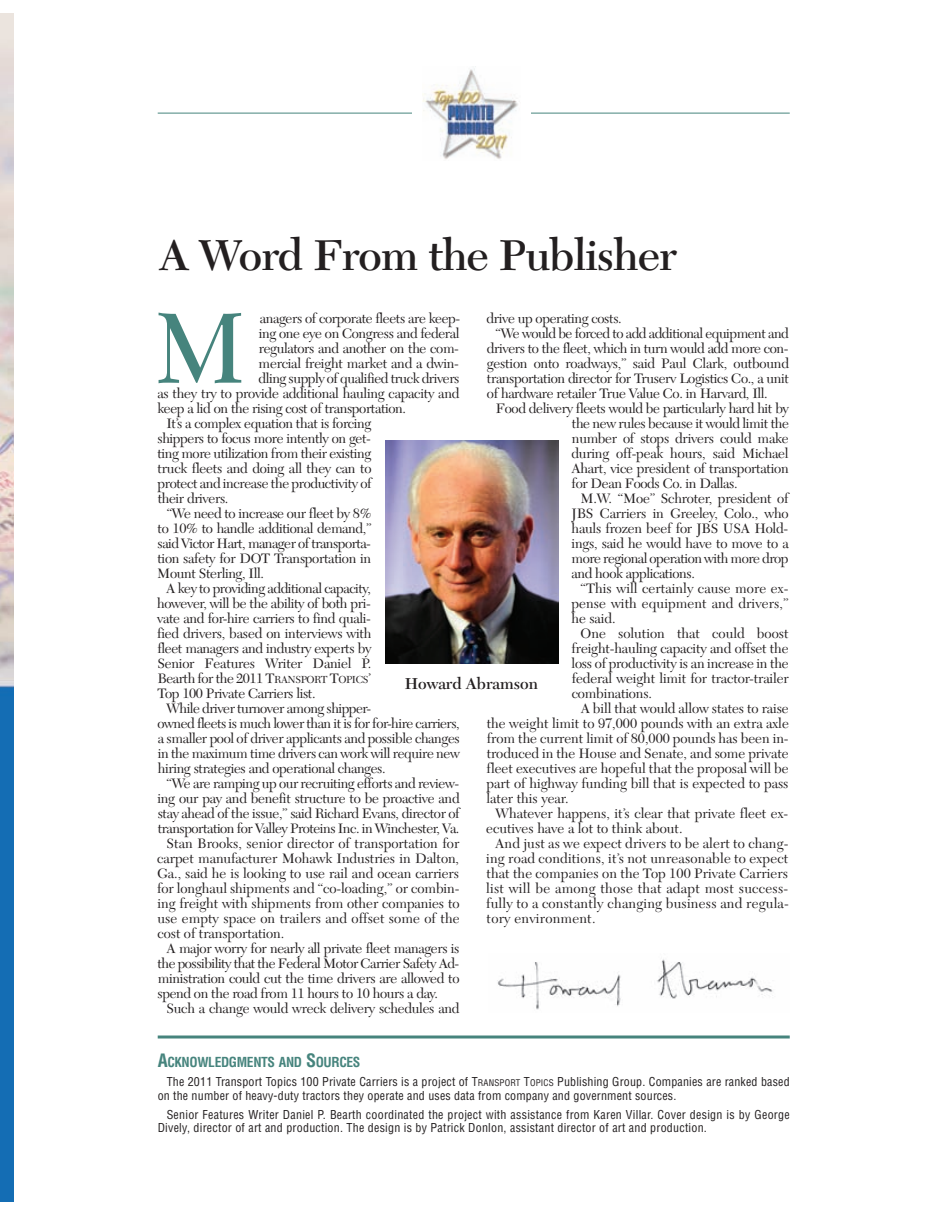
<style>
.page{position:relative;width:945px;height:1215px;background:#fff}
.page>*{position:absolute;margin:0;border:0;box-sizing:border-box;transform-origin:0 0}
.t1{font:104.55px "New Caledonia";color:#46847d}
.t2{font:600 45px "New Caledonia";letter-spacing:-.02em;color:#231f20}
.t3{font:600 16.5px "New Caledonia";color:#231f20}
.t4{font:14.25px "New Caledonia";letter-spacing:-.02em;color:#231f20}
.t5{font:14.25px "New Caledonia";color:#231f20}
.t6{font:14.25px "New Caledonia";letter-spacing:.005em;color:#231f20}
.t7{font:14.25px "New Caledonia";letter-spacing:.015em;color:#231f20}
.t8{font:14.25px "New Caledonia";letter-spacing:.01em;color:#231f20}
.t9{font:700 condensed 13.5px "Helvetica";letter-spacing:-.025em;color:#46847d}
.t10{font:condensed 12px/13.5px "Helvetica";letter-spacing:.02em;color:#231f20}
.s1{font-size:10.65px}
.s2{font-size:18px}
.s3{font-size:9px}
</style>
<div class="page">
<img style="left:0;top:14px;width:14px;height:1188px">
<hr style="left:158px;top:1036px;width:632px;height:3px;background:#46847d">
<hr style="left:158px;top:113px;width:632px;height:1px;background:#46847d">
<div style="left:412px;top:66px;width:119px;height:94px;background:#fff"></div>
<img style="left:422px;top:66px;width:96px;height:93px">
<img style="left:385px;top:441px;width:173px;height:223px">
<img style="left:497px;top:959px;width:276px;height:51px">
<h2 class="t2" style="left:159px;top:236px;width:519px">A Word From the Publisher</h2>
<h1 class="t1" style="left:152px;top:305px;width:98px">M</h1>
<p class="t4" style="left:260px;top:312px;width:202px">anagers of corporate fleets are keep-</p>
<p class="t4" style="left:487px;top:312px;width:137px">drive up operating costs.</p>
<p class="t4" style="left:496px;top:327px;width:295px">“We would be forced to add additional equipment and</p>
<p class="t4" style="left:487px;top:342px;width:303px">drivers to the fleet, which in turn would add more con-</p>
<p class="t4" style="left:487px;top:357px;width:304px">gestion onto roadways,” said Paul Clark, outbound</p>
<p class="t4" style="left:487px;top:372px;width:304px">transportation director for Truserv Logistics Co., a unit</p>
<p class="t4" style="left:487px;top:387px;width:282px">of hardware retailer True Value Co. in Harvard, Ill.</p>
<p class="t4" style="left:496px;top:402px;width:295px">Food delivery fleets would be particularly hard hit by</p>
<p class="t4" style="left:572px;top:417px;width:219px">the new rules because it would limit the</p>
<p class="t4" style="left:572px;top:432px;width:218px">number of stops drivers could make</p>
<p class="t4" style="left:572px;top:447px;width:219px">during off-peak hours, said Michael</p>
<p class="t4" style="left:572px;top:462px;width:219px">Ahart, vice president of transportation</p>
<p class="t4" style="left:572px;top:477px;width:168px">for Dean Foods Co. in Dallas.</p>
<p class="t4" style="left:581px;top:492px;width:210px">M.W. “Moe” Schroter, president of</p>
<p class="t4" style="left:572px;top:507px;width:219px">JBS Carriers in Greeley, Colo., who</p>
<p class="t4" style="left:572px;top:522px;width:218px">hauls frozen beef for JBS USA Hold-</p>
<p class="t4" style="left:572px;top:537px;width:219px">ings, said he would have to move to a</p>
<p class="t4" style="left:572px;top:552px;width:219px">more regional operation with more drop</p>
<p class="t4" style="left:572px;top:567px;width:125px">and hook applications.</p>
<p class="t6" style="left:580px;top:582px;width:210px">“This will certainly cause more ex-</p>
<p class="t6" style="left:571px;top:597px;width:219px">pense with equipment and drivers,”</p>
<p class="t4" style="left:572px;top:612px;width:46px">he said.</p>
<p class="t5" style="left:581px;top:627px;width:210px">One solution that could boost</p>
<p class="t4" style="left:572px;top:642px;width:219px">freight-hauling capacity and offset the</p>
<p class="t4" style="left:572px;top:657px;width:219px">loss of productivity is an increase in the</p>
<p class="t4" style="left:572px;top:672px;width:219px">federal weight limit for tractor-trailer</p>
<p class="t4" style="left:572px;top:687px;width:82px">combinations.</p>
<p class="t4" style="left:581px;top:702px;width:210px">A bill that would allow states to raise</p>
<p class="t5" style="left:487px;top:717px;width:304px">the weight limit to 97,000 pounds with an extra axle</p>
<p class="t4" style="left:487px;top:732px;width:303px">from the current limit of 80,000 pounds has been in-</p>
<p class="t4" style="left:487px;top:747px;width:303px">troduced in the House and Senate, and some private</p>
<p class="t5" style="left:487px;top:762px;width:304px">fleet executives are hopeful that the proposal will be</p>
<p class="t5" style="left:487px;top:777px;width:304px">part of highway funding bill that is expected to pass</p>
<p class="t5" style="left:487px;top:792px;width:84px">later this year.</p>
<p class="t5" style="left:496px;top:807px;width:294px">Whatever happens, it’s clear that private fleet ex-</p>
<p class="t5" style="left:486px;top:822px;width:198px">ecutives have a lot to think about.</p>
<p class="t8" style="left:495px;top:837px;width:295px">And just as we expect drivers to be alert to chang-</p>
<p class="t7" style="left:486px;top:852px;width:304px">ing road conditions, it’s not unreasonable to expect</p>
<p class="t6" style="left:486px;top:867px;width:303px">that the companies on the Top 100 Private Carriers</p>
<p class="t7" style="left:486px;top:882px;width:304px">list will be among those that adapt most success-</p>
<p class="t7" style="left:486px;top:897px;width:304px">fully to a constantly changing business and regula-</p>
<p class="t7" style="left:487px;top:912px;width:110px">tory environment.</p>
<p class="t4" style="left:259px;top:327px;width:202px">ing one eye on Congress and federal</p>
<p class="t4" style="left:259px;top:342px;width:202px">regulators and another on the com-</p>
<p class="t4" style="left:259px;top:357px;width:202px">mercial freight market and a dwin-</p>
<p class="t4" style="left:259px;top:372px;width:202px">dling supply of qualified truck drivers</p>
<p class="t4" style="left:157px;top:387px;width:303px">as they try to provide additional hauling capacity and</p>
<p class="t4" style="left:157px;top:402px;width:250px">keep a lid on the rising cost of transportation.</p>
<p class="t4" style="left:166px;top:417px;width:206px">It’s a complex equation that is forcing</p>
<p class="t4" style="left:157px;top:432px;width:215px">shippers to focus more intently on get-</p>
<p class="t4" style="left:157px;top:447px;width:216px">ting more utilization from their existing</p>
<p class="t4" style="left:158px;top:462px;width:215px">truck fleets and doing all they can to</p>
<p class="t4" style="left:158px;top:477px;width:216px">protect and increase the productivity of</p>
<p class="t4" style="left:158px;top:492px;width:72px">their drivers.</p>
<p class="t4" style="left:167px;top:507px;width:206px">“We need to increase our fleet by 8%</p>
<p class="t4" style="left:158px;top:522px;width:215px">to 10% to handle additional demand,”</p>
<p class="t4" style="left:158px;top:537px;width:215px">said Victor Hart, manager of transporta-</p>
<p class="t4" style="left:157px;top:552px;width:215px">tion safety for DOT Transportation in</p>
<p class="t4" style="left:157px;top:567px;width:108px">Mount Sterling, Ill.</p>
<p class="t4" style="left:166px;top:582px;width:206px">A key to providing additional capacity,</p>
<p class="t4" style="left:157px;top:597px;width:215px">however, will be the ability of both pri-</p>
<p class="t4" style="left:157px;top:612px;width:215px">vate and for-hire carriers to find quali-</p>
<p class="t4" style="left:157px;top:627px;width:216px">fied drivers, based on interviews with</p>
<p class="t4" style="left:157px;top:642px;width:215px">fleet managers and industry experts by</p>
<p class="t4" style="left:157px;top:657px;width:215px">Senior Features Writer Daniel P.</p>
<p class="t4" style="left:157px;top:672px;width:215px">Bearth for the 2011 T<span class="s1">RANSPORT</span> T<span class="s1">OPICS</span>’</p>
<p class="t4" style="left:158px;top:687px;width:160px">Top 100 Private Carriers list.</p>
<p class="t4" style="left:167px;top:702px;width:206px">While driver turnover among shipper-</p>
<p class="t4" style="left:158px;top:717px;width:304px">owned fleets is much lower than it is for for-hire carriers,</p>
<p class="t4" style="left:158px;top:732px;width:304px">a smaller pool of driver applicants and possible changes</p>
<p class="t4" style="left:158px;top:747px;width:304px">in the maximum time drivers can work will require new</p>
<p class="t4" style="left:158px;top:762px;width:229px">hiring strategies and operational changes.</p>
<p class="t4" style="left:167px;top:777px;width:294px">“We are ramping up our recruiting efforts and review-</p>
<p class="t4" style="left:158px;top:792px;width:304px">ing our pay and benefit structure to be proactive and</p>
<p class="t4" style="left:158px;top:807px;width:304px">stay ahead of the issue,” said Richard Evans, director of</p>
<p class="t4" style="left:158px;top:822px;width:303px">transportation for Valley Proteins Inc. in Winchester, Va.</p>
<p class="t6" style="left:166px;top:837px;width:294px">Stan Brooks, senior director of transportation for</p>
<p class="t4" style="left:157px;top:852px;width:303px">carpet manufacturer Mohawk Industries in Dalton,</p>
<p class="t4" style="left:157px;top:867px;width:303px">Ga., said he is looking to use rail and ocean carriers</p>
<p class="t4" style="left:157px;top:882px;width:304px">for longhaul shipments and “co-loading,” or combin-</p>
<p class="t4" style="left:158px;top:897px;width:304px">ing freight with shipments from other companies to</p>
<p class="t6" style="left:158px;top:912px;width:304px">use empty space on trailers and offset some of the</p>
<p class="t4" style="left:158px;top:927px;width:128px">cost of transportation.</p>
<p class="t4" style="left:167px;top:942px;width:295px">A major worry for nearly all private fleet managers is</p>
<p class="t4" style="left:158px;top:957px;width:303px">the possibility that the Federal Motor Carrier Safety Ad-</p>
<p class="t4" style="left:158px;top:972px;width:303px">ministration could cut the time drivers are allowed to</p>
<p class="t4" style="left:157px;top:987px;width:282px">spend on the road from 11 hours to 10 hours a day.</p>
<p class="t4" style="left:166px;top:1002px;width:295px">Such a change would wreck delivery schedules and</p>
<p class="t3" style="left:405px;top:677px;width:135px">Howard Abramson</p>
<p class="t9" style="left:158px;top:1057px;width:204px"><span class="s2">A</span>CKNOWLEDGMENTS AND <span class="s2">S</span>OURCES</p>
<p class="t10" style="left:158px;top:1076px;width:634px;text-indent:9px">The 2011 Transport Topics 100 Private Carriers is a project of T<span class="s3">RANSPORT</span> T<span class="s3">OPICS</span> Publishing Group. Companies are ranked based on the number of heavy-duty tractors they operate and uses data from company and government sources.</p>
<p class="t10" style="left:158px;top:1109px;width:634px;text-indent:9px">Senior Features Writer Daniel P. Bearth coordinated the project with assistance from Karen Villar. Cover design is by George<br>Dively, director of art and production. The design is by Patrick Donlon, assistant director of art and production.</p>
</div>
